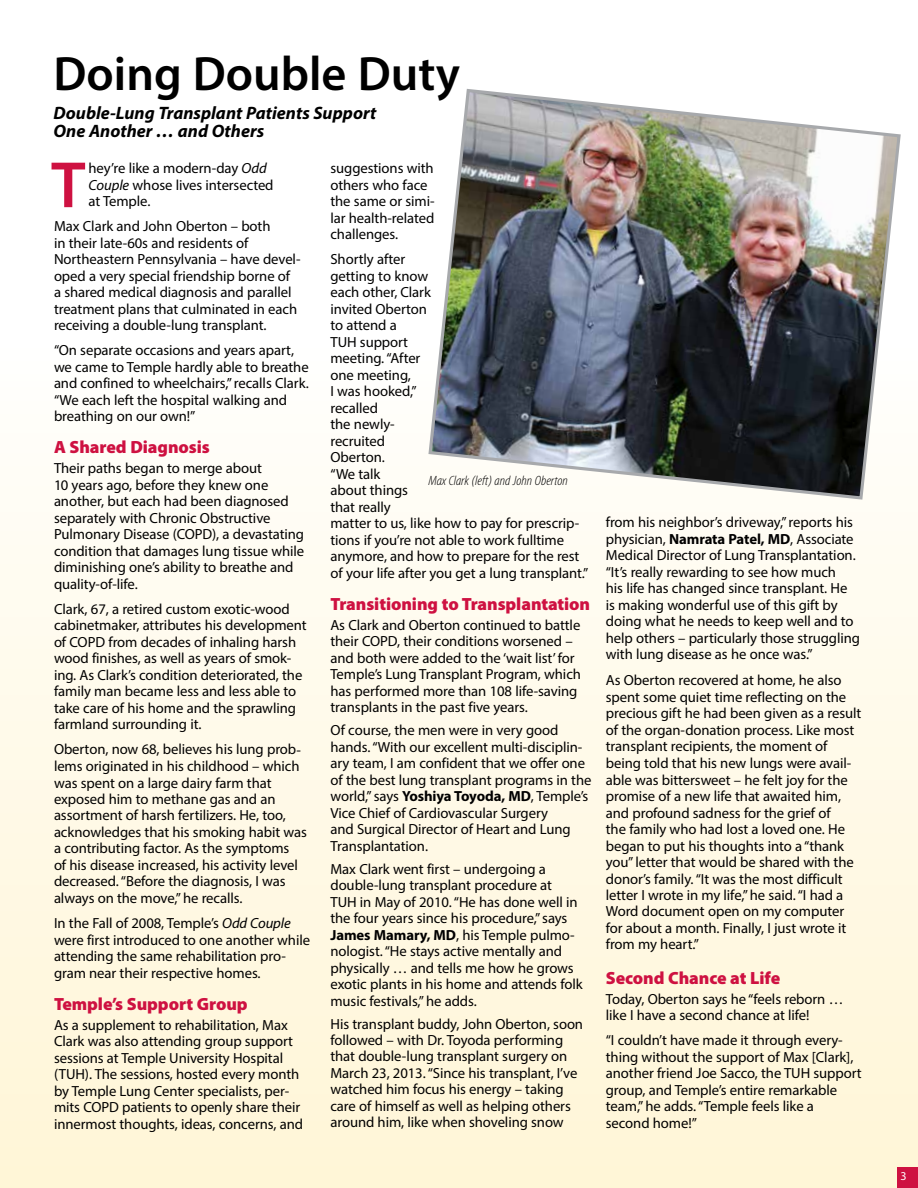
<style>
.page{position:relative;width:918px;height:1188px;background:#fff}
.page>*{position:absolute;margin:0;border:0;box-sizing:border-box;transform-origin:0 0}
.t1{font:600 66px "Myriad Pro";color:#ce1141}
.t2{font:600 48.45px "Myriad Pro";color:#000}
.t3{font:italic 700 18px/18px "Myriad Pro";color:#000}
.t4{font:900 17.7px "Myriad Pro";letter-spacing:-.005em;color:#ce1141}
.t5{font:14.7px/16.5px "Myriad Pro";letter-spacing:-.005em;color:#000}
.t6{font:italic 300 condensed 13.5px "Myriad Pro";color:#000;scale:1.1 1}
.t7{font:12px "Myriad Pro";color:#fff}
.s1{font-weight:700}
.s2{font-style:italic}
</style>
<div class="page">
<div style="left:0;top:316px;width:918px;height:872px;background:linear-gradient(to bottom,#fffffe,#fff5d6)"></div>
<img style="left:0;top:0;width:1px;height:1188px">
<div style="left:898px;top:1168px;width:20px;height:20px;background:#ce1141"></div>
<img style="left:427px;top:88px;width:475px;height:413px">
<h2 class="t2" style="left:54px;top:43px;width:408px">Doing Double Duty</h2>
<p class="t3" style="left:54px;top:104px;width:324px">Double-Lung Transplant Patients Support<br>One Another … and Others</p>
<p class="t5" style="left:330px;top:160px;width:106px">suggestions with others who face the same or simi&shy;lar health-related challenges.</p>
<p class="t5" style="left:330px;top:251px;width:259px">Shortly after<br>getting to know<br>each other, Clark<br>invited Oberton<br>to attend a<br>TUH support<br>meeting. “After<br>one meeting,<br>I was hooked,”<br>recalled<br>the newly-<br>recruited<br>Oberton.<br>“We talk<br>about things<br>that really<br>matter to us, like how to pay for prescrip&shy;tions if you’re not able to work fulltime anymore, and how to prepare for the rest of your life after you get a lung transplant.”</p>
<p class="t4" style="left:330px;top:594px;width:261px">Transitioning to Transplantation</p>
<p class="t5" style="left:330px;top:616px;width:252px">As Clark and Oberton continued to battle their COPD, their conditions worsened – and both were added to the ‘wait list’ for Temple’s Lung Transplant Program, which has performed more than 108 life-saving transplants in the past five years.</p>
<p class="t5" style="left:330px;top:722px;width:263px">Of course, the men were in very good hands. “With our excellent multi-disciplin&shy;ary team, I am confident that we offer one of the best lung transplant programs in the world,” says <span class="s1">Yoshiya Toyoda, MD</span>, Temple’s Vice Chief of Cardiovascular Surgery<br>and Surgical Director of Heart and Lung Transplantation.</p>
<p class="t5" style="left:330px;top:860px;width:254px">Max Clark went first – undergoing a double-lung transplant procedure at<br>TUH in May of 2010. “He has done well in the four years since his procedure,” says <span class="s1">James Mamary, MD</span>, his Temple pulmo&shy;nologist. “He stays active mentally and physically … and tells me how he grows exotic plants in his home and attends folk music festivals,” he adds.</p>
<p class="t5" style="left:330px;top:1015px;width:254px">His transplant buddy, John Oberton, soon followed – with Dr. Toyoda performing that double-lung transplant surgery on March 23, 2013. “Since his transplant, I’ve watched him focus his energy – taking care of himself as well as helping others around him, like when shoveling snow</p>
<p class="t5" style="left:89px;top:160px;width:187px">hey’re like a modern-day <span class="s2">Odd<br>Couple</span> whose lives intersected at Temple.</p>
<p class="t5" style="left:54px;top:218px;width:248px">Max Clark and John Oberton – both<br>in their late-60s and residents of Northeastern Pennsylvania – have devel&shy;oped a very special friendship borne of a shared medical diagnosis and parallel treatment plans that culminated in each receiving a double-lung transplant.</p>
<p class="t5" style="left:54px;top:342px;width:256px">“On separate occasions and years apart, we came to Temple hardly able to breathe and confined to wheelchairs,” recalls Clark. “We each left the hospital walking and breathing on our own!”</p>
<p class="t4" style="left:54px;top:437px;width:157px">A Shared Diagnosis</p>
<p class="t5" style="left:54px;top:460px;width:252px">Their paths began to merge about<br>10 years ago, before they knew one another, but each had been diagnosed separately with Chronic Obstructive Pulmonary Disease (COPD), a devastating condition that damages lung tissue while diminishing one’s ability to breathe and quality-of-life.</p>
<p class="t5" style="left:54px;top:600px;width:254px">Clark, 67, a retired custom exotic-wood cabinetmaker, attributes his development of COPD from decades of inhaling harsh wood finishes, as well as years of smok&shy;ing. As Clark’s condition deteriorated, the family man became less and less able to take care of his home and the sprawling farmland surrounding it.</p>
<p class="t5" style="left:54px;top:741px;width:255px">Oberton, now 68, believes his lung prob&shy;lems originated in his childhood – which was spent on a large dairy farm that exposed him to methane gas and an assortment of harsh fertilizers. He, too, acknowledges that his smoking habit was a contributing factor. As the symptoms<br>of his disease increased, his activity level decreased. “Before the diagnosis, I was always on the move,” he recalls.</p>
<p class="t5" style="left:54px;top:915px;width:258px">In the Fall of 2008, Temple’s <span class="s2">Odd Couple </span>were first introduced to one another while attending the same rehabilitation pro&shy;gram near their respective homes.</p>
<p class="t4" style="left:54px;top:994px;width:195px">Temple’s Support Group</p>
<p class="t5" style="left:54px;top:1016px;width:251px">As a supplement to rehabilitation, Max Clark was also attending group support sessions at Temple University Hospital (TUH). The sessions, hosted every month by Temple Lung Center specialists, per&shy;mits COPD patients to openly share their innermost thoughts, ideas, concerns, and</p>
<h1 class="t1" style="left:51px;top:143px;width:36px">T</h1>
<p class="t6" style="left:428px;top:473px;width:128px">Max Clark (left) and John Oberton</p>
<p class="t5" style="left:606px;top:514px;width:256px">from his neighbor’s driveway,” reports his physician, <span class="s1">Namrata Patel, MD</span>, Associate Medical Director of Lung Transplantation. “It’s really rewarding to see how much<br>his life has changed since transplant. He is making wonderful use of this gift by doing what he needs to keep well and to help others – particularly those struggling with lung disease as he once was.”</p>
<p class="t5" style="left:606px;top:672px;width:257px">As Oberton recovered at home, he also spent some quiet time reflecting on the precious gift he had been given as a result of the organ-donation process. Like most transplant recipients, the moment of being told that his new lungs were avail&shy;able was bittersweet – he felt joy for the promise of a new life that awaited him, and profound sadness for the grief of<br>the family who had lost a loved one. He began to put his thoughts into a “thank you” letter that would be shared with the donor’s family. “It was the most difficult letter I wrote in my life,” he said. “I had a Word document open on my computer for about a month. Finally, I just wrote it from my heart.”</p>
<p class="t4" style="left:606px;top:968px;width:176px">Second Chance at Life</p>
<p class="t5" style="left:606px;top:990px;width:239px">Today, Oberton says he “feels reborn … like I have a second chance at life!</p>
<p class="t5" style="left:606px;top:1032px;width:257px">“I couldn’t have made it through every&shy;thing without the support of Max [Clark], another friend Joe Sacco, the TUH support group, and Temple’s entire remarkable team,” he adds. “Temple feels like a<br>second home!”</p>
<p class="t7" style="left:901px;top:1168px;width:8px">3</p>
</div>
